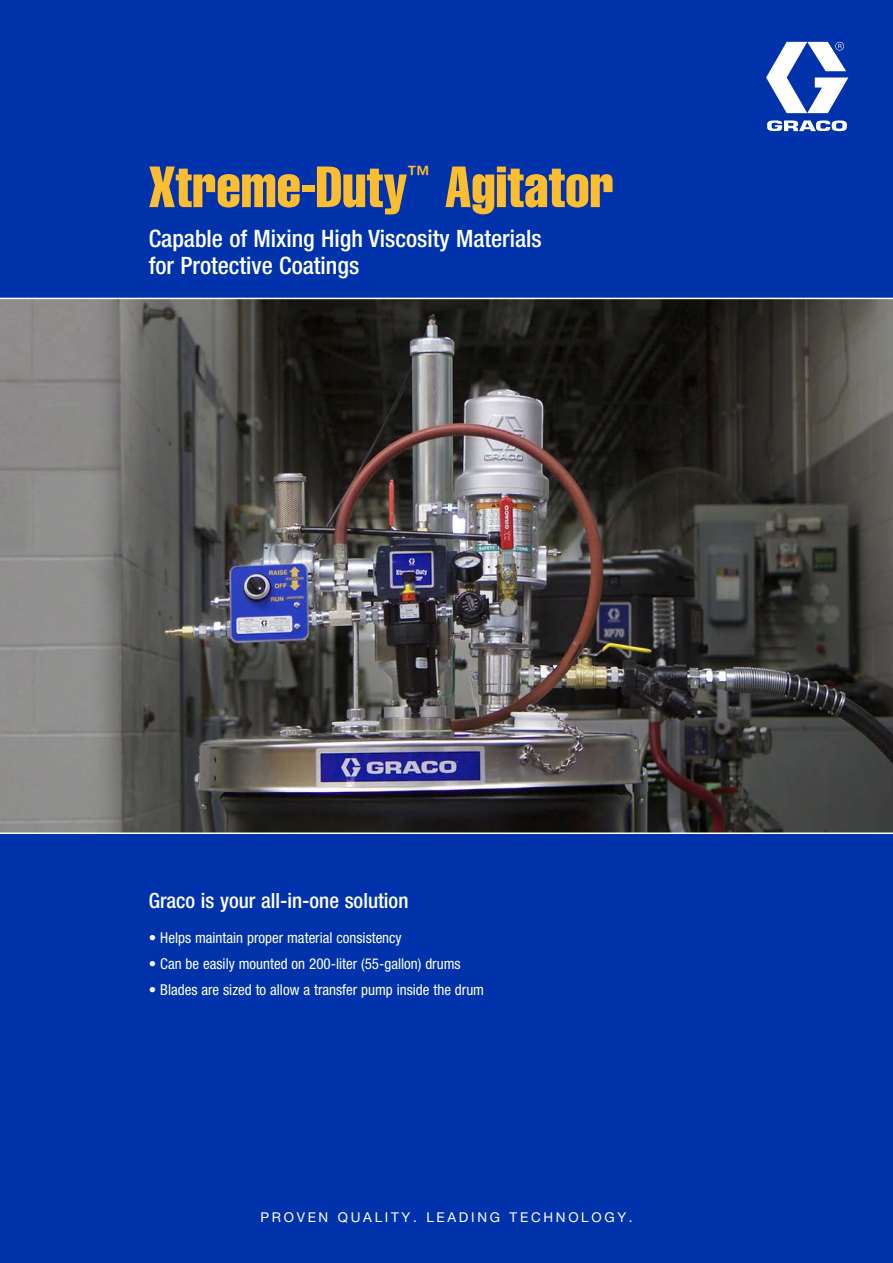
<style>
.page{position:relative;width:893px;height:1263px;background:#0033ab}
.page>*{position:absolute;margin:0;border:0;box-sizing:border-box;transform-origin:0 0}
.t1{font:57px "Helvetica LT Std Comp";color:#fcbd30}
.t2{font:500 condensed 24px/27px "Helvetica Neue LT Std";color:#fff}
.t3{font:500 condensed 22.8px "Helvetica Neue LT Std";color:#fcbd30}
.t4{font:500 condensed 21px "Helvetica Neue LT Std";color:#fff}
.t5{font:condensed 15px "Helvetica Neue LT Std";color:#fff}
.t6{font:13.5px "Helvetica Neue LT Std";letter-spacing:.2em;color:#fff}
</style>
<div class="page">
<img style="left:0;top:299px;width:893px;height:533px">
<hr style="left:0;top:832px;width:893px;height:2px;background:#fff">
<svg style="left:766px;top:42px;width:82px;height:71px"></svg>
<svg style="left:767px;top:120px;width:80px;height:11px"></svg>
<hr style="left:0;top:298px;width:893px;height:1px;background:#fff">
<h1 class="t1" style="left:149px;top:151px;width:260px">Xtreme-Duty</h1>
<h3 class="t3" style="left:408px;top:160px;width:24px">™</h3>
<h1 class="t1" style="left:445px;top:151px;width:170px">Agitator</h1>
<h2 class="t2" style="left:149px;top:224px;width:394px">Capable of Mixing High Viscosity Materials for Protective Coatings</h2>
<h3 class="t4" style="left:149px;top:888px;width:261px">Graco is your all-in-one solution</h3>
<p class="t5" style="left:149px;top:928px;width:254px">• Helps maintain proper material consistency</p>
<p class="t5" style="left:149px;top:955px;width:313px">• Can be easily mounted on 200-liter (55-gallon) drums</p>
<p class="t5" style="left:149px;top:981px;width:337px">• Blades are sized to allow a transfer pump inside the drum</p>
<p class="t6" style="left:260px;top:1209px;width:374px">PROVEN QUALITY. LEADING TECHNOLOGY.</p>
</div>
